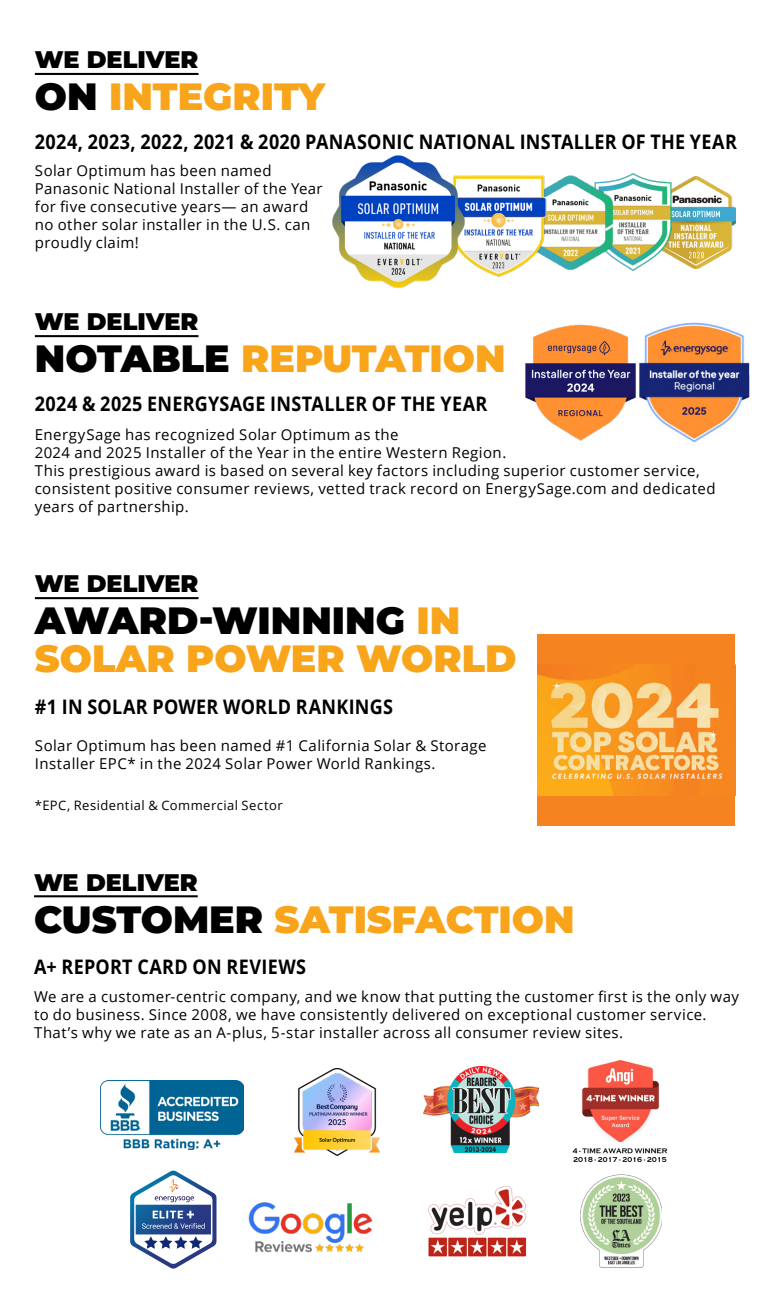
<style>
.page{position:relative;width:774px;height:1296px;background:#fff}
.page>*{position:absolute;margin:0;border:0;box-sizing:border-box;transform-origin:0 0}
.t1{font:900 38px/38px "Montserrat";color:#f9a51b}
.t2{font:900 24px "Montserrat";color:#000}
.t3{font:700 20px "Open Sans";letter-spacing:.015em;color:#000;scale:.9 1}
.t4{font:15px/18px "Open Sans";letter-spacing:.03em;color:#000}
.t5{font:13px "Open Sans";letter-spacing:.035em;color:#000}
.s1{color:#000}
</style>
<div class="page">
<img style="left:672px;top:176px;width:63px;height:92px">
<img style="left:620px;top:173px;width:52px;height:98px">
<img style="left:551px;top:175px;width:69px;height:96px">
<img style="left:466px;top:175px;width:85px;height:102px">
<hr style="left:35px;top:597px;width:164px;height:2px;background:#000">
<div style="left:537px;top:634px;width:198px;height:192px;background:#f58320"></div>
<img style="left:537px;top:664px;width:198px;height:131px">
<hr style="left:35px;top:73px;width:164px;height:2px;background:#000">
<hr style="left:35px;top:335px;width:164px;height:2px;background:#000">
<hr style="left:34px;top:895px;width:164px;height:2px;background:#000">
<img style="left:101px;top:1080px;width:142px;height:69px">
<img style="left:294px;top:1068px;width:85px;height:88px">
<img style="left:424px;top:1067px;width:115px;height:86px">
<img style="left:582px;top:1060px;width:78px;height:82px">
<img style="left:572px;top:1148px;width:96px;height:14px">
<img style="left:428px;top:1185px;width:99px;height:72px">
<img style="left:248px;top:1202px;width:125px;height:51px">
<svg style="left:130px;top:1171px;width:87px;height:98px"></svg>
<img style="left:580px;top:1174px;width:81px;height:94px">
<img style="left:332px;top:155px;width:134px;height:133px">
<img style="left:639px;top:322px;width:111px;height:121px">
<img style="left:525px;top:325px;width:111px;height:116px">
<p class="t2" style="left:35px;top:42px;width:165px">WE DELIVER</p>
<p class="t1" style="left:35px;top:75px;width:292px"><span class="s1">ON</span> INTEGRITY</p>
<p class="t3" style="left:35px;top:127px;width:782px">2024, 2023, 2022, 2021 &amp; 2020 PANASONIC NATIONAL INSTALLER OF THE YEAR</p>
<p class="t4" style="left:35px;top:162px;width:289px">Solar Optimum has been named<br>Panasonic National Installer of the Year for five consecutive years— an award no other solar installer in the U.S. can proudly claim!</p>
<p class="t2" style="left:35px;top:304px;width:165px">WE DELIVER</p>
<p class="t1" style="left:35px;top:338px;width:472px"><span class="s1">NOTABLE</span> REPUTATION</p>
<p class="t3" style="left:35px;top:390px;width:504px">2024 &amp; 2025 ENERGYSAGE INSTALLER OF THE YEAR</p>
<p class="t4" style="left:35px;top:425px;width:682px">EnergySage has recognized Solar Optimum as the<br>2024 and 2025 Installer of the Year in the entire Western Region.<br>This prestigious award is based on several key factors including superior customer service, consistent positive consumer reviews, vetted track record on EnergySage.com and dedicated years of partnership.</p>
<p class="t2" style="left:35px;top:566px;width:165px">WE DELIVER</p>
<p class="t1" style="left:35px;top:600px;width:483px"><span class="s1">AWARD-WINNING</span> IN<br>SOLAR POWER WORLD</p>
<p class="t3" style="left:35px;top:692px;width:399px">#1 IN SOLAR POWER WORLD RANKINGS</p>
<p class="t4" style="left:35px;top:737px;width:453px">Solar Optimum has been named #1 California Solar &amp; Storage<br>Installer EPC* in the 2024 Solar Power World Rankings.</p>
<p class="t5" style="left:35px;top:796px;width:249px">*EPC, Residential &amp; Commercial Sector</p>
<p class="t2" style="left:34px;top:864px;width:165px">WE DELIVER</p>
<p class="t1" style="left:34px;top:898px;width:542px"><span class="s1">CUSTOMER</span> SATISFACTION</p>
<p class="t3" style="left:34px;top:952px;width:304px">A+ REPORT CARD ON REVIEWS</p>
<p class="t4" style="left:34px;top:987px;width:706px">We are a customer-centric company, and we know that putting the customer first is the only way to do business. Since 2008, we have consistently delivered on exceptional customer service.<br>That’s why we rate as an A-plus, 5-star installer across all consumer review sites.</p>
</div>
